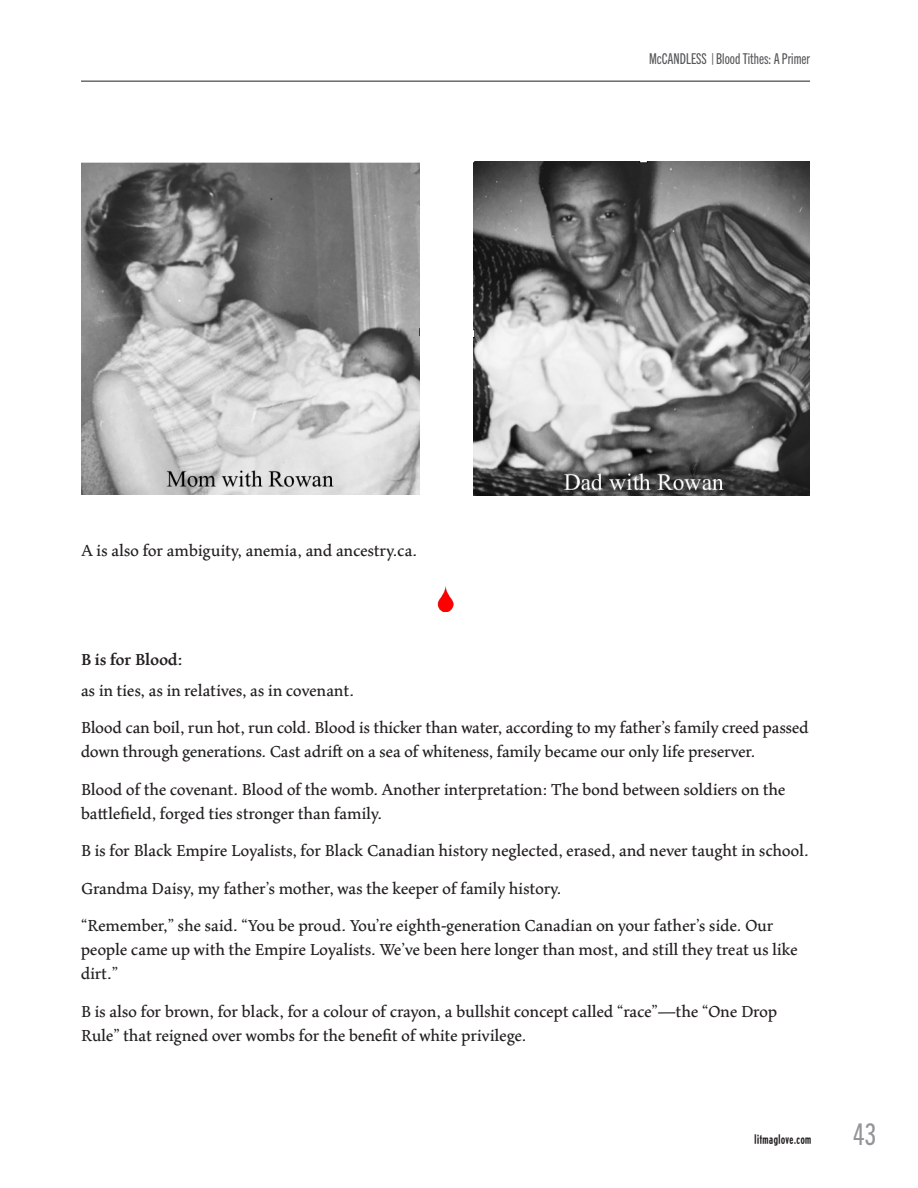
<style>
.page{position:relative;width:918px;height:1188px;background:#fff}
.page>*{position:absolute;margin:0;border:0;box-sizing:border-box;transform-origin:0 0}
.t1{font:30px "Trade Gothic Next LT Pro Cm";color:#939598}
.LitMag_body_text_no{font:18px/24px "Maiola Bk";color:#231f20}
.LitMag_body_text_no-2{font:700 18px "Maiola";color:#231f20}
.t2{font:15px "Trade Gothic Next LT Pro Cm";color:#57585a}
.t3{font:13.5px "Erbar";letter-spacing:.01em;color:#231f20}
</style>
<div class="page">
<img style="left:437px;top:586px;width:17px;height:25px">
<hr style="left:81px;top:81px;width:729px;height:1px;background:#231f20">
<img style="left:81px;top:162px;width:338px;height:333px">
<img style="left:474px;top:162px;width:336px;height:333px">
<p class="LitMag_body_text_no" style="left:81px;top:538px;width:338px">A is also for ambiguity, anemia, and ancestry.ca.</p>
<p class="t2" style="left:649px;top:48px;width:162px">McCANDLESS | Blood Tithes: A Primer</p>
<p class="LitMag_body_text_no-2" style="left:81px;top:647px;width:103px">B is for Blood:</p>
<p class="LitMag_body_text_no" style="left:81px;top:678px;width:275px">as in ties, as in relatives, as in covenant.</p>
<p class="LitMag_body_text_no" style="left:81px;top:715px;width:729px">Blood can boil, run hot, run cold. Blood is thicker than water, according to my father’s family creed passed down through generations. Cast adrift on a sea of whiteness, family became our only life preserver.</p>
<p class="LitMag_body_text_no" style="left:81px;top:777px;width:706px">Blood of the covenant. Blood of the womb. Another interpretation: The bond between soldiers on the battlefield, forged ties stronger than family.</p>
<p class="LitMag_body_text_no" style="left:81px;top:838px;width:729px">B is for Black Empire Loyalists, for Black Canadian history neglected, erased, and never taught in school.</p>
<p class="LitMag_body_text_no" style="left:81px;top:876px;width:482px">Grandma Daisy, my father’s mother, was the keeper of family history.</p>
<p class="LitMag_body_text_no" style="left:81px;top:913px;width:718px">“Remember,” she said. “You be proud. You’re eighth-generation Canadian on your father’s side. Our people came up with the Empire Loyalists. We’ve been here longer than most, and still they treat us like dirt.”</p>
<p class="LitMag_body_text_no" style="left:81px;top:999px;width:698px">B is also for brown, for black, for a colour of crayon, a bullshit concept called “race”—the “One Drop<br>Rule” that reigned over wombs for the benefit of white privilege.</p>
<p class="t3" style="left:754px;top:1131px;width:59px">litmaglove.com</p>
<h1 class="t1" style="left:853px;top:1114px;width:25px">43</h1>
</div>
